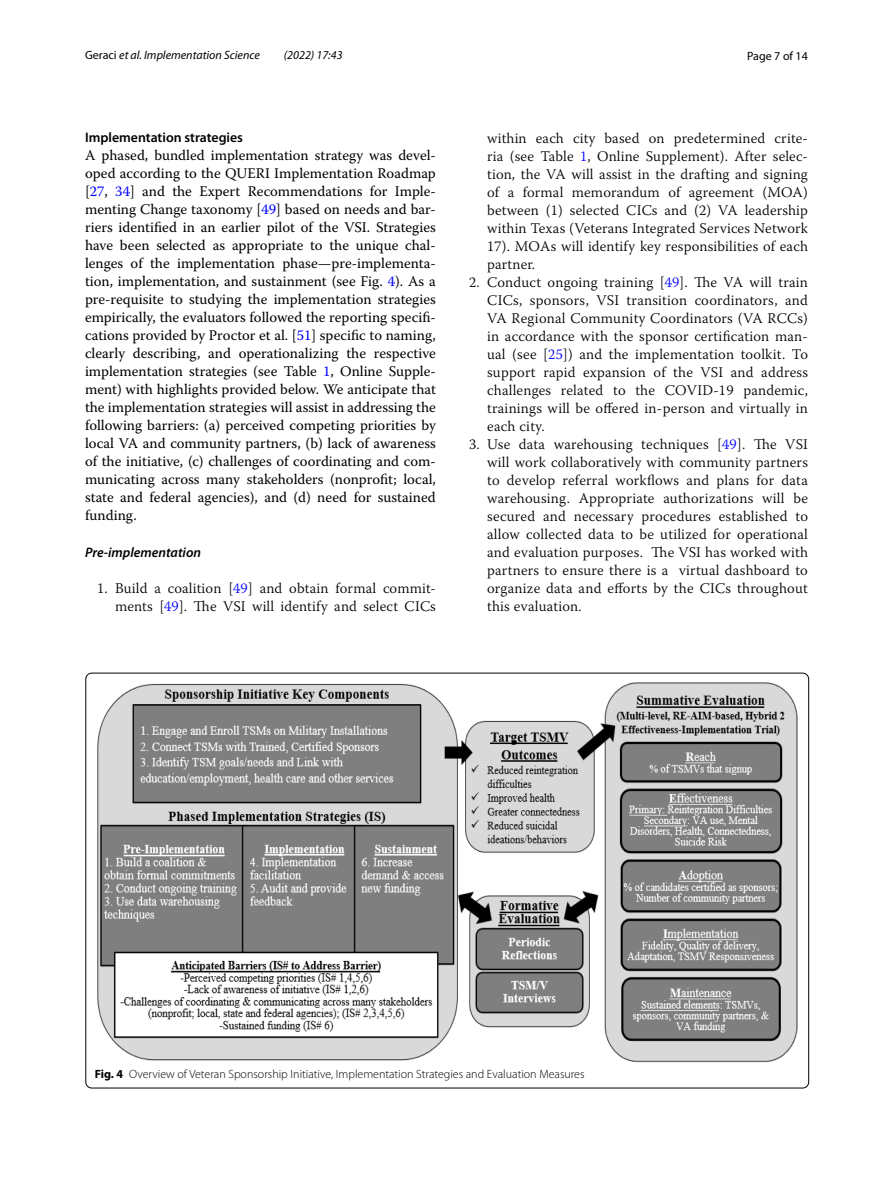
<style>
.page{position:relative;width:893px;height:1187px;background:#fff}
.page>*{position:absolute;margin:0;border:0;box-sizing:border-box;transform-origin:0 0}
.t1{font:300 14.7px/18px "Warnock Pro";letter-spacing:.015em;color:#000;text-align:justify}
.t2{font:14.7px/18px "Warnock Pro";color:#000;text-align:justify}
.t3{font:600 13.8px "Myriad Pro";color:#000}
.t4{font:italic 600 13.8px "Myriad Pro";color:#000}
.t5{font:300 12px "Myriad Pro";color:#000}
.t6{font:italic 12px "Myriad Pro";color:#000}
.t7{font:12px "Myriad Pro";color:#000}
.s1{font-style:normal}
.s2{color:#00f}
.s3{font-weight:700}
</style>
<div class="page">
<img style="left:97px;top:682px;width:700px;height:380px">
<p class="t6" style="left:85px;top:48px;width:176px"><span class="s1">Geraci</span> et al. Implementation Science</p>
<p class="t6" style="left:284px;top:48px;width:60px">(2022) 17:43</p>
<p class="t7" style="left:747px;top:48px;width:62px">Page 7 of 14</p>
<p class="t3" style="left:85px;top:129px;width:159px">Implementation strategies</p>
<p class="t2" style="left:85px;top:146px;width:352px">A phased, bundled implementation strategy was devel&shy;oped according to the QUERI Implementation Roadmap [<span class="s2">27</span>, <span class="s2">34</span>] and the Expert Recommendations for Imple&shy;menting Change taxonomy [<span class="s2">49</span>] based on needs and bar&shy;riers identified in an earlier pilot of the VSI. Strategies have been selected as appropriate to the unique chal&shy;lenges of the implementation phase—pre-implementa&shy;tion, implementation, and sustainment (see Fig. <span class="s2">4</span>). As a pre-requisite to studying the implementation strategies empirically, the evaluators followed the reporting specifi&shy;cations provided by Proctor et al. [<span class="s2">51</span>] specific to naming, clearly describing, and operationalizing the respective implementation strategies (see Table <span class="s2">1</span>, Online Supple&shy;ment) with highlights provided below. We anticipate that the implementation strategies will assist in addressing the following barriers: (a) perceived competing priorities by local VA and community partners, (b) lack of awareness of the initiative, (c) challenges of coordinating and com&shy;municating across many stakeholders (nonprofit; local, state and federal agencies), and (d) need for sustained funding.</p>
<p class="t4" style="left:85px;top:543px;width:118px">Pre‑implementation</p>
<p class="t1" style="left:97px;top:579px;width:340px;text-align:right">1. Build a coalition [<span class="s2">49</span>] and obtain formal commit&shy;ments [<span class="s2">49</span>]. The VSI will identify and select CICs</p>
<p class="t1" style="left:487px;top:128px;width:322px">within each city based on predetermined crite&shy;ria (see Table <span class="s2">1</span>, Online Supplement). After selec&shy;tion, the VA will assist in the drafting and signing of a formal memorandum of agreement (MOA) between (1) selected CICs and (2) VA leadership within Texas (Veterans Integrated Services Network 17). MOAs will identify key responsibilities of each partner.</p>
<p class="t1" style="left:487px;top:272px;width:322px;text-indent:-18px">2. Conduct ongoing training [<span class="s2">49</span>]. The VA will train CICs, sponsors, VSI transition coordinators, and VA Regional Community Coordinators (VA RCCs) in accordance with the sponsor certification man&shy;ual (see [<span class="s2">25</span>]) and the implementation toolkit. To support rapid expansion of the VSI and address challenges related to the COVID-19 pandemic, trainings will be offered in-person and virtually in each city.</p>
<p class="t1" style="left:487px;top:434px;width:322px;text-indent:-18px">3. Use data warehousing techniques [<span class="s2">49</span>]. The VSI will work collaboratively with community partners to develop referral workflows and plans for data warehousing. Appropriate authorizations will be secured and necessary procedures established to allow collected data to be utilized for operational and evaluation purposes. The VSI has worked with partners to ensure there is a virtual dashboard to organize data and efforts by the CICs throughout this evaluation.</p>
<p class="t5" style="left:95px;top:1067px;width:491px"><span class="s3">Fig. 4</span> Overview of Veteran Sponsorship Initiative, Implementation Strategies and Evaluation Measures</p>
</div>
